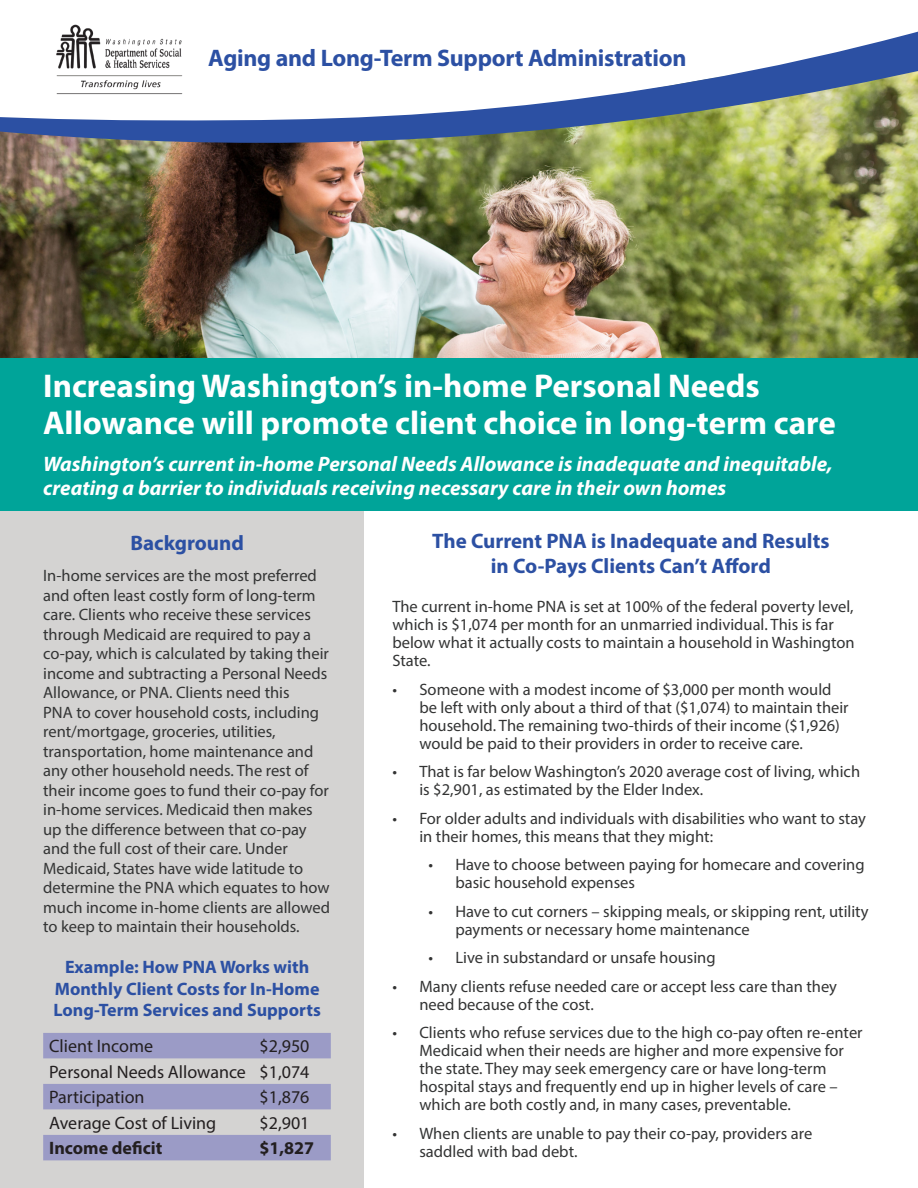
<style>
.page{position:relative;width:918px;height:1188px;background:#fff}
.page>*{position:absolute;margin:0;border:0;box-sizing:border-box;transform-origin:0 0}
.t1{font:700 33px/37.5px "Myriad Pro";color:#fff}
.t2{font:700 24px "Myriad Pro";letter-spacing:-.01em;color:#2c50a3}
.t3{font:italic 700 21px/24px "Myriad Pro";color:#fff}
.t4{font:700 21px "Myriad Pro";color:#2c50a3}
.t5{font:18px "Myriad Pro";color:#231f20}
.t6{font:700 18px/21.6px "Myriad Pro";color:#2c50a3;text-align:center}
.t7{font:700 18px "Myriad Pro";color:#231f20}
.t8{font:16.5px/19.5px "Myriad Pro";color:#333434}
</style>
<div class="page">
<img style="left:0;top:152px;width:918px;height:206px">
<div style="left:0;top:500px;width:364px;height:688px;background:#d4d3d2"></div>
<div style="left:0;top:358px;width:918px;height:153px;background:#00a499"></div>
<svg style="left:0;top:24px;width:918px;height:128px"></svg>
<svg style="left:43px;top:1033px;width:288px;height:127px"></svg>
<p class="t2" style="left:208px;top:42px;width:480px">Aging and Long-Term Support Administration</p>
<p class="t1" style="left:43px;top:366px;width:794px">Increasing Washington’s in-home Personal Needs<br>Allowance will promote client choice in long-term care</p>
<p class="t3" style="left:43px;top:451px;width:791px">Washington’s current in-home Personal Needs Allowance is inadequate and inequitable, creating a barrier to individuals receiving necessary care in their own homes</p>
<p class="t4" style="left:130px;top:529px;width:115px">Background</p>
<p class="t8" style="left:43px;top:566px;width:288px">In-home services are the most preferred and often least costly form of long-term care. Clients who receive these services through Medicaid are required to pay a co-pay, which is calculated by taking their income and subtracting a Personal Needs Allowance, or PNA. Clients need this<br>PNA to cover household costs, including rent/mortgage, groceries, utilities, transportation, home maintenance and any other household needs. The rest of their income goes to fund their co-pay for in-home services. Medicaid then makes up the difference between that co-pay and the full cost of their care. Under Medicaid, States have wide latitude to determine the PNA which equates to how much income in-home clients are allowed to keep to maintain their households.</p>
<p class="t6" style="left:54px;top:956px;width:269px">Example: How PNA Works with<br>Monthly Client Costs for In-Home<br>Long-Term Services and Supports</p>
<p class="t5" style="left:49px;top:1035px;width:105px">Client Income</p>
<p class="t5" style="left:260px;top:1035px;width:51px">$2,950</p>
<p class="t5" style="left:49px;top:1061px;width:198px">Personal Needs Allowance</p>
<p class="t5" style="left:260px;top:1061px;width:51px">$1,074</p>
<p class="t5" style="left:49px;top:1086px;width:97px">Participation</p>
<p class="t5" style="left:260px;top:1086px;width:51px">$1,876</p>
<p class="t5" style="left:49px;top:1112px;width:169px">Average Cost of Living</p>
<p class="t5" style="left:260px;top:1112px;width:51px">$2,901</p>
<p class="t7" style="left:49px;top:1137px;width:115px">Income deficit</p>
<p class="t7" style="left:260px;top:1137px;width:56px">$1,827</p>
<p class="t4" style="left:432px;top:527px;width:399px">The Current PNA is Inadequate and Results</p>
<p class="t4" style="left:491px;top:552px;width:282px">in Co-Pays Clients Can’t Afford</p>
<p class="t8" style="left:392px;top:597px;width:464px;line-height:18px">The current in-home PNA is set at 100% of the federal poverty level, which is $1,074 per month for an unmarried individual. This is far below what it actually costs to maintain a household in Washington State.</p>
<p class="t8" style="left:419px;top:680px;width:431px;line-height:18px;text-indent:-27px">• Someone with a modest income of $3,000 per month would be left with only about a third of that ($1,074) to maintain their household. The remaining two-thirds of their income ($1,926) would be paid to their providers in order to receive care.</p>
<p class="t8" style="left:419px;top:762px;width:442px;line-height:18px;text-indent:-27px">• That is far below Washington’s 2020 average cost of living, which is $2,901, as estimated by the Elder Index.</p>
<p class="t8" style="left:419px;top:809px;width:448px;line-height:18px;text-indent:-27px">• For older adults and individuals with disabilities who want to stay in their homes, this means that they might:</p>
<p class="t8" style="left:455px;top:855px;width:411px;line-height:18px;text-indent:-27px">• Have to choose between paying for homecare and covering basic household expenses</p>
<p class="t8" style="left:455px;top:902px;width:415px;line-height:18px;text-indent:-27px">• Have to cut corners – skipping meals, or skipping rent, utility payments or necessary home maintenance</p>
<p class="t8" style="left:428px;top:948px;width:289px">• Live in substandard or unsafe housing</p>
<p class="t8" style="left:419px;top:977px;width:419px;line-height:18px;text-indent:-27px">• Many clients refuse needed care or accept less care than they need because of the cost.</p>
<p class="t8" style="left:419px;top:1023px;width:445px;line-height:18px;text-indent:-27px">• Clients who refuse services due to the high co-pay often re-enter Medicaid when their needs are higher and more expensive for the state. They may seek emergency care or have long-term hospital stays and frequently end up in higher levels of care – which are both costly and, in many cases, preventable.</p>
<p class="t8" style="left:419px;top:1124px;width:394px;line-height:18px;text-indent:-27px">• When clients are unable to pay their co-pay, providers are saddled with bad debt.</p>
</div>
